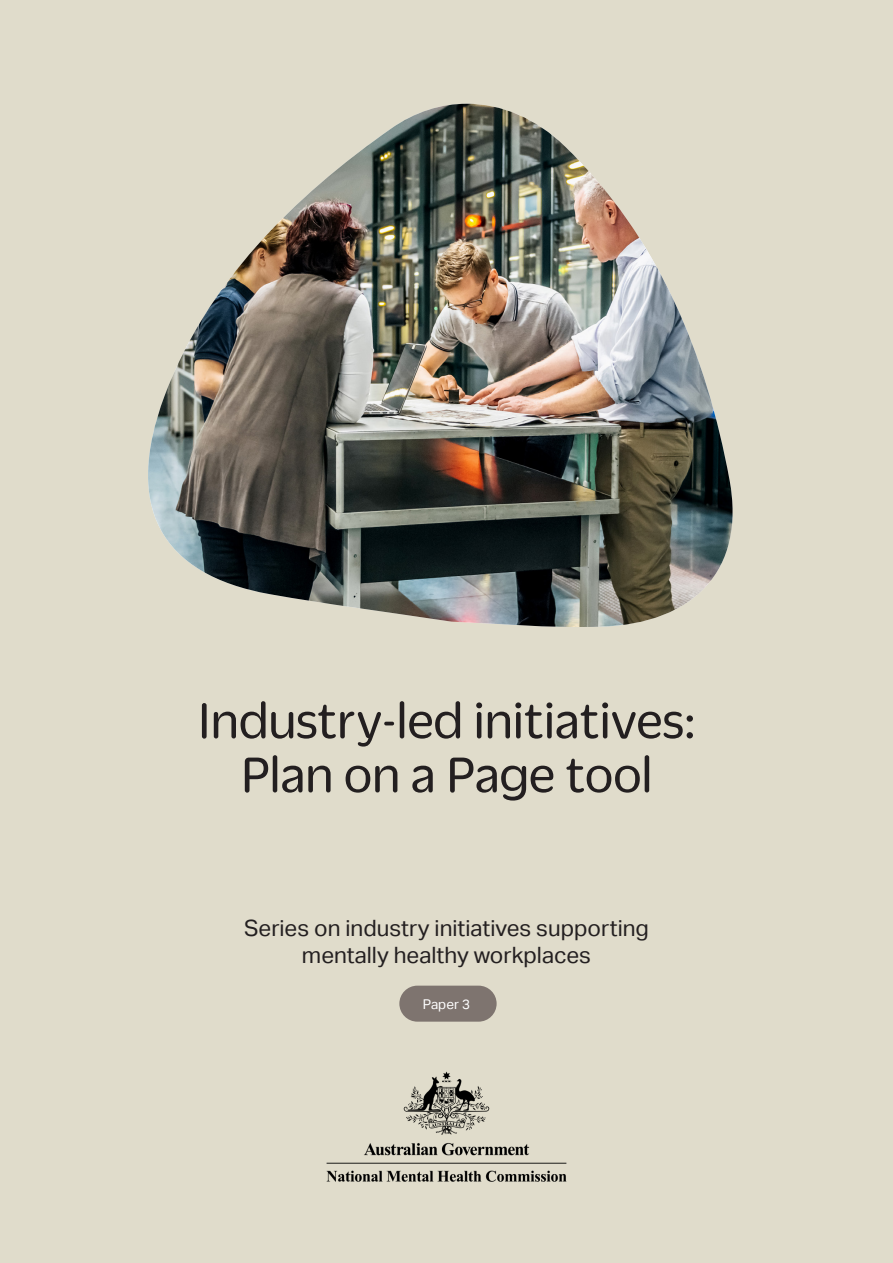
<style>
.page{position:relative;width:893px;height:1263px;background:#e0dccb}
.page>*{position:absolute;margin:0;border:0;box-sizing:border-box;transform-origin:0 0}
._1_-_headings{font:54px "Duplicate Soft";color:#231f20}
._2_-_large_body_and{font:22.5px/27px "Aktiv Grotesk";color:#231f20;text-align:center}
._3_-_body_copy{font:13.5px "Aktiv Grotesk";color:#fff}
</style>
<div class="page">
<div style="left:399px;top:986px;width:98px;height:36px;background:#7e746f;border-radius:18px"></div>
<img style="left:148px;top:104px;width:585px;height:523px">
<img style="left:326px;top:1071px;width:241px;height:111px">
<p class="_1_-_headings" style="left:198px;top:684px;width:499px">Industry-led initiatives:</p>
<p class="_1_-_headings" style="left:241px;top:738px;width:413px">Plan on a Page tool</p>
<p class="_2_-_large_body_and" style="left:244px;top:915px;width:406px">Series on industry initiatives supporting mentally healthy workplaces</p>
<p class="_3_-_body_copy" style="left:423px;top:996px;width:49px">Paper 3</p>
</div>
